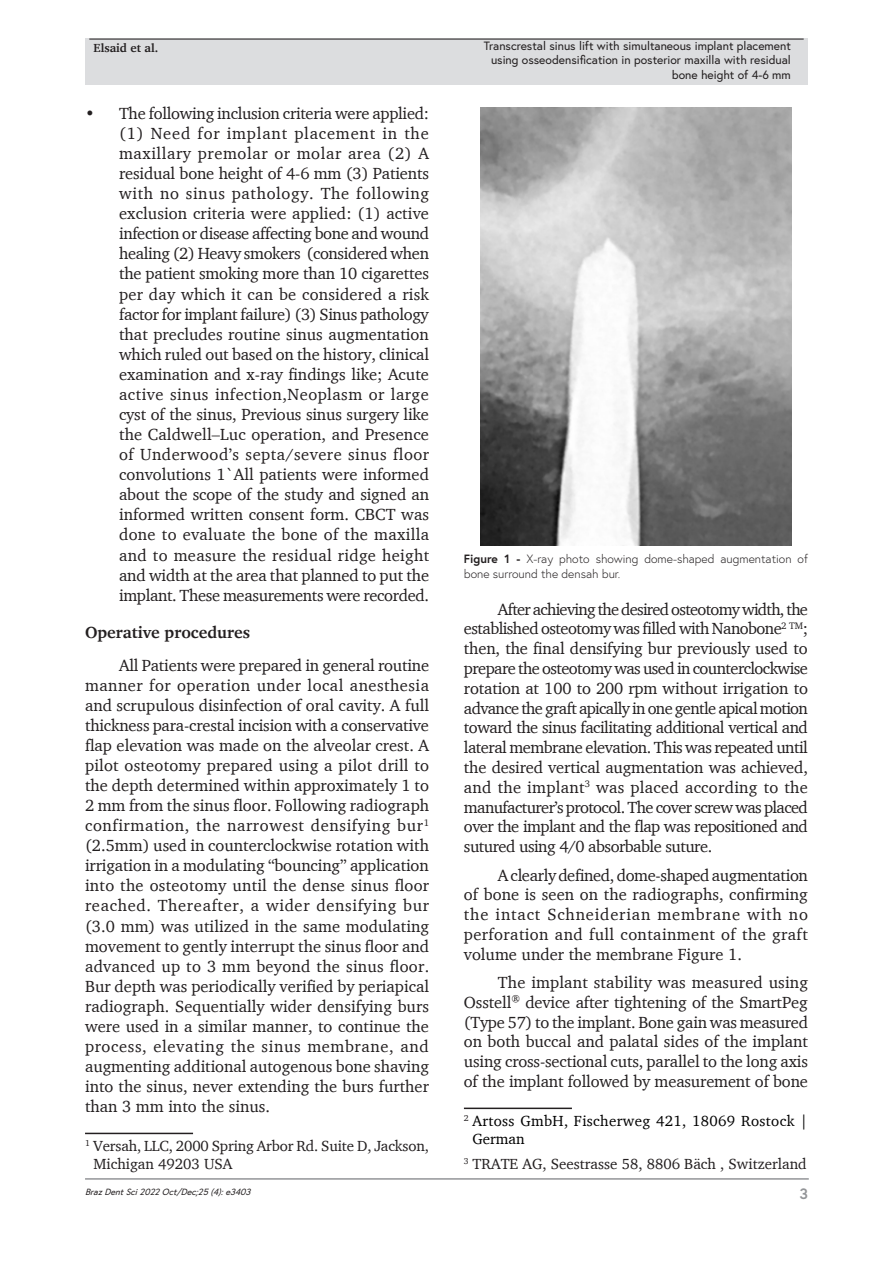
<style>
.page{position:relative;width:893px;height:1263px;background:#fff}
.page>*{position:absolute;margin:0;border:0;box-sizing:border-box;transform-origin:0 0}
.Paragraph{font:16.5px/20.1px "Charter";letter-spacing:-.005em;color:#231f20;text-align:justify}
.BulletList1{font:16.5px/20.1px "Charter";letter-spacing:-.02em;color:#231f20;text-align:justify}
.Heading2{font:700 16.5px "Charter";color:#231f20}
.Paragraph-2{font:15px/18px "Charter";color:#231f20}
.Paragraph-3{font:15px/18px "Charter";letter-spacing:.025em;color:#000}
.t1{font:700 15px "Europa";color:#939598}
.t2{font:12px/14.4px "Europa";color:#231f20;text-align:right}
.t3{font:12px "Europa";letter-spacing:-.215em;color:#231f20}
.FigureCaption{font:300 12px/14.4px "Europa";color:#231f20}
.t4{font:700 12px "Charter";color:#231f20}
.t5{font:italic 9px "Europa";color:#231f20}
.s1{font-weight:700}
</style>
<div class="page">
<hr style="left:85px;top:1178px;width:724px;height:2px;background:#939598">
<div style="left:85px;top:39px;width:723px;height:46px;background:#dcdddf"></div>
<hr style="left:89px;top:39px;width:715px;height:1px;background:#231f20">
<hr style="left:85px;top:1133px;width:108px;height:1px;background:#231f20">
<hr style="left:464px;top:1107px;width:108px;height:2px;background:#231f20">
<img style="left:480px;top:108px;width:312px;height:437px">
<p class="t4" style="left:94px;top:41px;width:66px">Elsaid et al.</p>
<p class="t2" style="left:484px;top:38px;width:309px">Transcrestal sinus lift with simultaneous implant placement using osseodensification in posterior maxilla with residual bone height of 4-6 mm</p>
<p class="BulletList1" style="left:119px;top:103px;width:312px;text-indent:-34px">• The following inclusion criteria were applied: (1) Need for implant placement in the maxillary premolar or molar area (2) A residual bone height of 4-6 mm (3) Patients with no sinus pathology. The following exclusion criteria were applied: (1) active infection or disease affecting bone and wound healing (2) Heavy smokers (considered when the patient smoking more than 10 cigarettes per day which it can be considered a risk factor for implant failure) (3) Sinus pathology that precludes routine sinus augmentation which ruled out based on the history, clinical examination and x-ray findings like; Acute active sinus infection,Neoplasm or large cyst of the sinus, Previous sinus surgery like the Caldwell–Luc operation, and Presence of Underwood’s septa/severe sinus floor convolutions 1`All patients were informed about the scope of the study and signed an informed written consent form. CBCT was done to evaluate the bone of the maxilla and to measure the residual ridge height and width at the area that planned to put the implant. These measurements were recorded.</p>
<p class="Heading2" style="left:85px;top:622px;width:167px">Operative procedures</p>
<p class="Paragraph" style="left:85px;top:654px;width:346px;text-indent:34px">All Patients were prepared in general routine manner for operation under local anesthesia and scrupulous disinfection of oral cavity. A full thickness para-crestal incision with a conservative flap elevation was made on the alveolar crest. A pilot osteotomy prepared using a pilot drill to the depth determined within approximately 1 to 2 mm from the sinus floor. Following radiograph confirmation, the narrowest densifying bur<sup>1 </sup>(2.5mm) used in counterclockwise rotation with irrigation in a modulating “bouncing” application into the osteotomy until the dense sinus floor reached. Thereafter, a wider densifying bur (3.0 mm) was utilized in the same modulating movement to gently interrupt the sinus floor and advanced up to 3 mm beyond the sinus floor.<br>Bur depth was periodically verified by periapical radiograph. Sequentially wider densifying burs were used in a similar manner, to continue the process, elevating the sinus membrane, and augmenting additional autogenous bone shaving into the sinus, never extending the burs further than 3 mm into the sinus.</p>
<p class="Paragraph-2" style="left:94px;top:1137px;width:337px;text-indent:-9px"><sup>1</sup> Versah, LLC, 2000 Spring Arbor Rd. Suite D, Jackson,<br>Michigan 49203 USA</p>
<p class="t3" style="left:463px;top:53px;width:328px">Transcrestalsinusliftwithsimultane usimplantplacementusingosseodensificationinp steriorm xilawithresidualboneheightof4-6mm</p>
<p class="FigureCaption" style="left:464px;top:552px;width:345px"><span class="s1">Figure 1 -</span> X-ray photo showing dome-shaped augmentation of bone surround the densah bur.</p>
<p class="Paragraph" style="left:464px;top:599px;width:346px;text-indent:34px">After achieving the desired osteotomy width, the established osteotomy was filled with Nanobone<sup>2</sup> <sup>TM</sup>; then, the final densifying bur previously used to prepare the osteotomy was used in counterclockwise rotation at 100 to 200 rpm without irrigation to advance the graft apically in one gentle apical motion toward the sinus facilitating additional vertical and lateral membrane elevation. This was repeated until the desired vertical augmentation was achieved, and the implant<sup>3</sup> was placed according to the manufacturer’s protocol. The cover screw was placed over the implant and the flap was repositioned and sutured using 4/0 absorbable suture.</p>
<p class="Paragraph" style="left:464px;top:865px;width:346px;text-indent:34px">A clearly defined, dome-shaped augmentation of bone is seen on the radiographs, confirming the intact Schneiderian membrane with no perforation and full containment of the graft volume under the membrane Figure 1.</p>
<p class="Paragraph" style="left:464px;top:972px;width:346px;text-indent:34px">The implant stability was measured using Osstell<sup>®</sup> device after tightening of the SmartPeg (Type 57) to the implant. Bone gain was measured on both buccal and palatal sides of the implant using cross-sectional cuts, parallel to the long axis of the implant followed by measurement of bone</p>
<p class="Paragraph-3" style="left:472px;top:1112px;width:337px;text-indent:-9px"><sup>2</sup> Artoss GmbH, Fischerweg 421, 18069 Rostock |<br>German</p>
<p class="Paragraph-2" style="left:464px;top:1154px;width:344px"><sup>3</sup> TRATE AG, Seestrasse 58, 8806 Bäch , Switzerland</p>
<p class="t5" style="left:85px;top:1185px;width:170px">BrazDentSci2022Oct/Dec;25(4):e3403</p>
<p class="t1" style="left:799px;top:1184px;width:10px">3</p>
</div>
